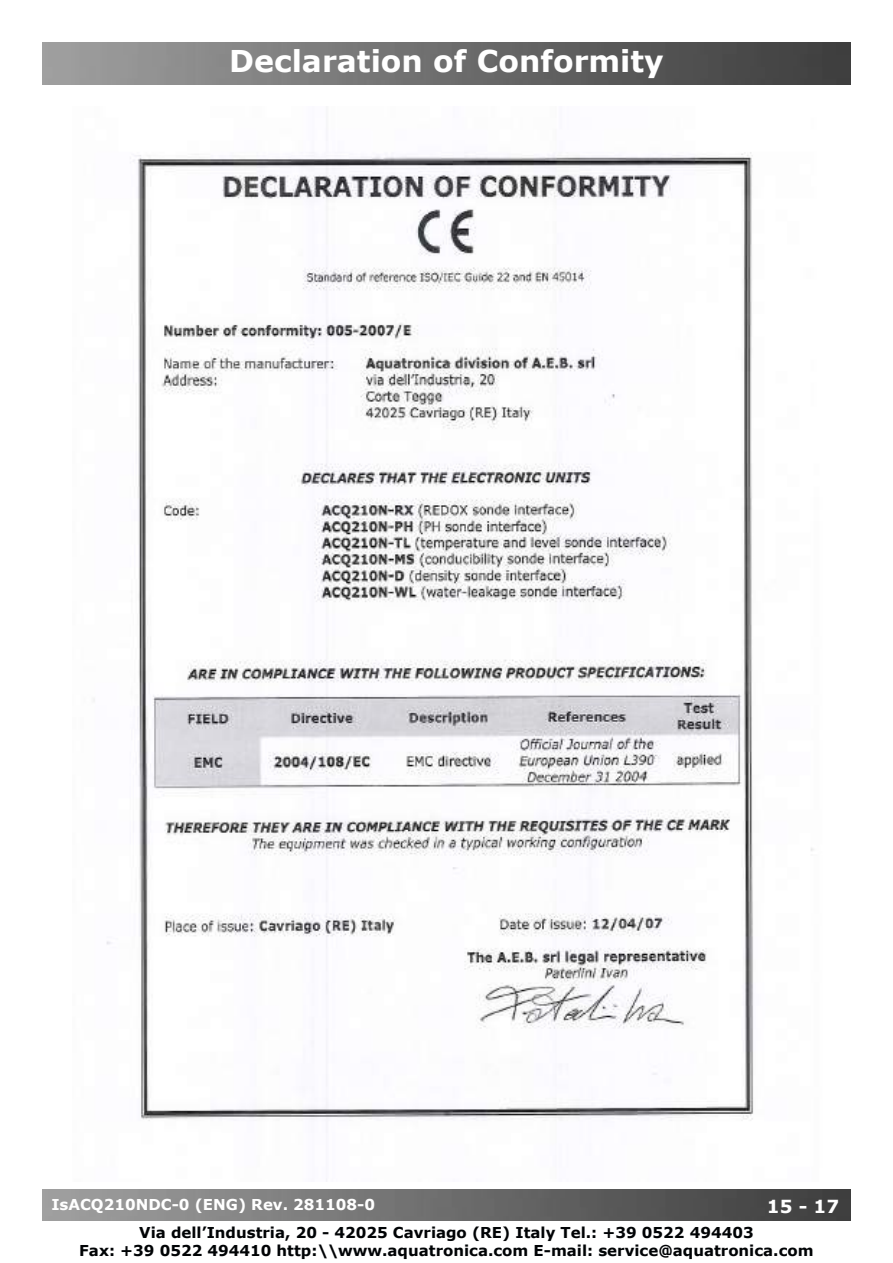
<style>
.page{position:relative;width:893px;height:1263px;background:#fff}
.page>*{position:absolute;margin:0;border:0;box-sizing:border-box;transform-origin:0 0}
.t1{font:700 30px "Verdana";color:#fff}
.t2{font:700 18px "Verdana";color:#fff}
.t3{font:700 15px/18px "Verdana";color:#000305;text-align:center}
.t4{font:700 15px "Verdana";color:#fff}
</style>
<div class="page">
<img style="left:43px;top:1190px;width:807px;height:30px">
<img style="left:43px;top:43px;width:807px;height:42px">
<img style="left:93px;top:152px;width:721px;height:1030px">
<h1 class="t1" style="left:229px;top:42px;width:436px">Declaration of Conformity</h1>
<p class="t4" style="left:51px;top:1195px;width:325px">IsACQ210NDC-0 (ENG) Rev. 281108-0</p>
<p class="t2" style="left:767px;top:1194px;width:74px">15 - 17</p>
<p class="t3" style="left:79px;top:1223px;width:736px">Via dell’Industria, 20 - 42025 Cavriago (RE) Italy Tel.: +39 0522 494403<br>Fax: +39 0522 494410 http:\\www.aquatronica.com E-mail: service@aquatronica.com</p>
</div>
